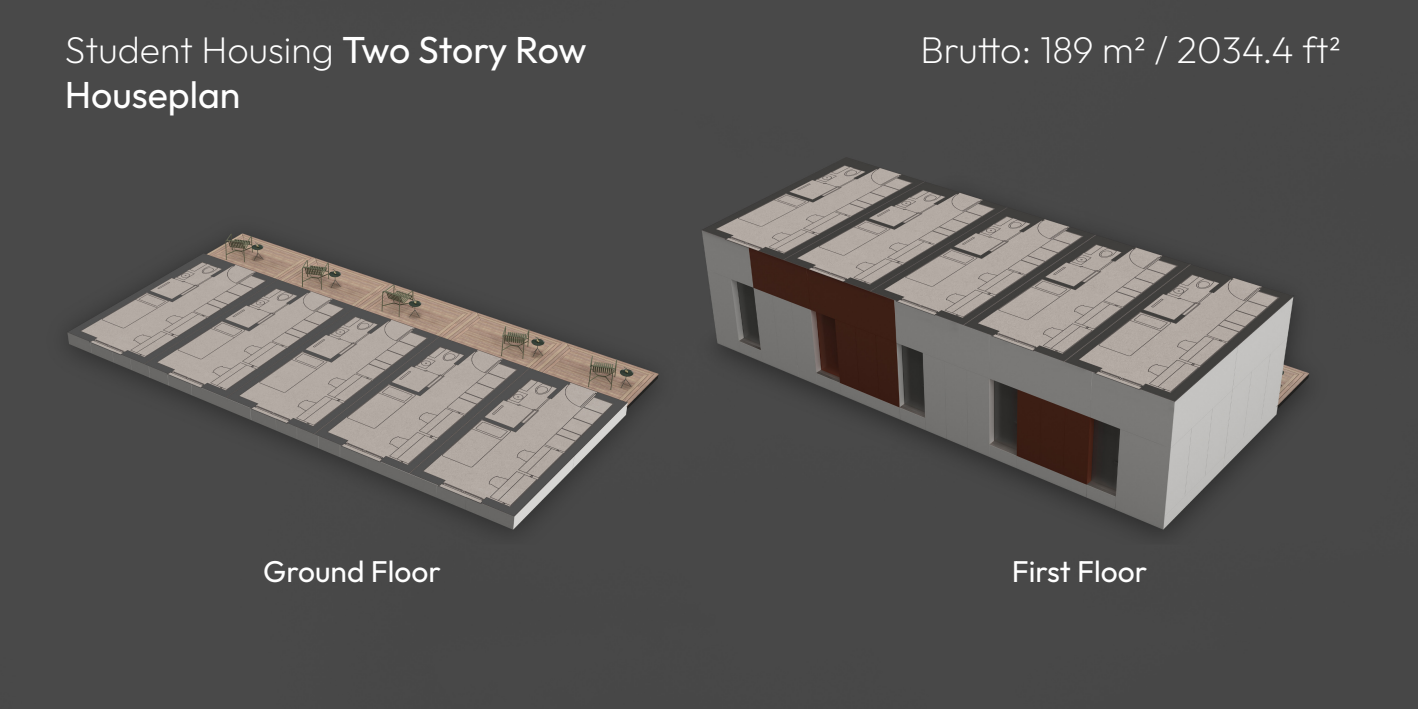
<style>
.page{position:relative;width:1418px;height:709px;background:#fff}
.page>*{position:absolute;margin:0;border:0;box-sizing:border-box;transform-origin:0 0}
.t1{font:37.5px/45px "Outfit";color:#fff}
.t2{font:200 37.5px "Outfit";color:#fff}
.t3{font:30px "Outfit";color:#fff}
.s1{font-weight:200}
</style>
<div class="page">
<img style="left:0;top:0;width:1417px;height:709px">
<p class="t1" style="left:65px;top:27px;width:523px"><span class="s1">Student Housing</span> Two Story Row<br>Houseplan</p>
<p class="t2" style="left:920px;top:28px;width:422px">Brutto: 189 m² / 2034.4 ft²</p>
<p class="t3" style="left:263px;top:554px;width:179px">Ground Floor</p>
<p class="t3" style="left:1011px;top:554px;width:137px">First Floor</p>
</div>
